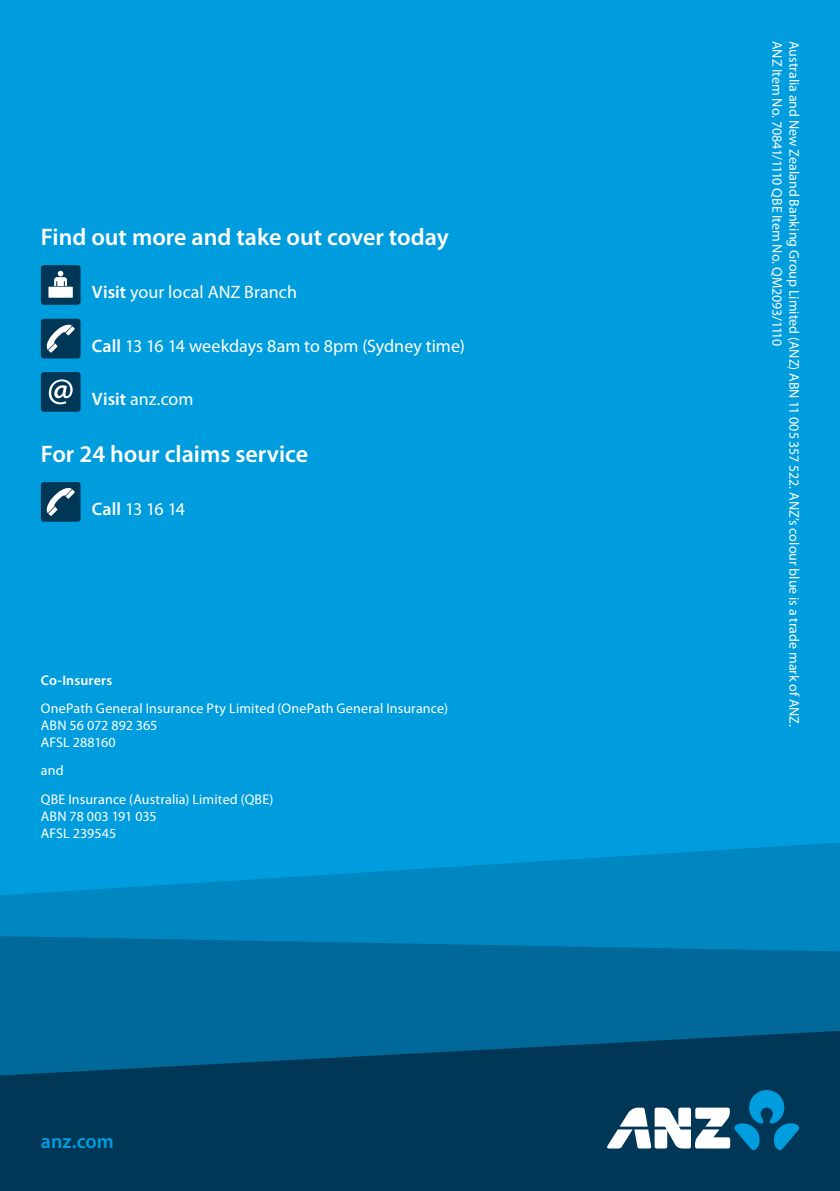
<style>
.page{position:relative;width:840px;height:1191px;background:#fff}
.page>*{position:absolute;margin:0;border:0;box-sizing:border-box;transform-origin:0 0}
.t1{font:600 24px "Myriad Pro";color:#fff}
.t2{font:600 20px "Myriad Pro";color:#009dde}
.t3{font:18px "Myriad Pro";color:#fff}
.t4{font:14px/17px "Myriad Pro";letter-spacing:.005em;color:#fff}
.t5{font:600 14px "Myriad Pro";letter-spacing:.015em;color:#fff}
.s1{font-weight:600}
</style>
<div class="page">
<div style="left:0;top:0;width:839px;height:1191px;background:#009dde"></div>
<svg style="left:0;top:842px;width:839px;height:94px;fill:#0086c1"></svg>
<svg style="left:0;top:936px;width:839px;height:94px;background:#006b9d"></svg>
<svg style="left:0;top:1030px;width:839px;height:161px;background:#003e61"></svg>
<svg style="left:606px;top:1090px;width:193px;height:60px;background:#457b97"></svg>
<div style="left:41px;top:265px;width:40px;height:40px;background:#003757;border-radius:3px"></div>
<svg style="left:54px;top:271px;width:13px;height:15px"></svg>
<div style="left:48px;top:287px;width:25px;height:11px;background:#fff"></div>
<div style="left:41px;top:319px;width:40px;height:39px;background:#003757;border-radius:3px"></div>
<svg style="left:46px;top:324px;width:29px;height:29px"></svg>
<div style="left:41px;top:482px;width:40px;height:40px;background:#003757;border-radius:3px"></div>
<svg style="left:46px;top:488px;width:29px;height:28px"></svg>
<div style="left:41px;top:372px;width:40px;height:40px;background:#003757;border-radius:3px"></div>
<svg style="left:49px;top:379px;width:24px;height:25px"></svg>
<h1 class="t1" style="left:41px;top:221px;width:409px">Find out more and take out cover today</h1>
<p class="t3" style="left:92px;top:281px;width:206px"><span class="s1">Visit</span> your local ANZ Branch</p>
<p class="t3" style="left:92px;top:334px;width:374px"><span class="s1">Call</span> 13 16 14 weekdays 8am to 8pm (Sydney time)</p>
<p class="t3" style="left:92px;top:388px;width:103px"><span class="s1">Visit</span> anz.com</p>
<h1 class="t1" style="left:41px;top:439px;width:269px">For 24 hour claims service</h1>
<p class="t3" style="left:92px;top:498px;width:95px"><span class="s1">Call</span> 13 16 14</p>
<p class="t5" style="left:41px;top:671px;width:73px">Co-Insurers</p>
<p class="t4" style="left:41px;top:699px;width:408px">OnePath General Insurance Pty Limited (OnePath General Insurance)<br>ABN 56 072 892 365<br>AFSL 288160</p>
<p class="t4" style="left:41px;top:756px;width:234px;line-height:28.4px">and<br>QBE Insurance (Australia) Limited (QBE)</p>
<p class="t4" style="left:41px;top:807px;width:117px">ABN 78 003 191 035<br>AFSL 239545</p>
<h2 class="t2" style="left:41px;top:1129px;width:74px">anz.com</h2>
<p class="t4" style="left:785px;top:41px;width:307px;rotate:90deg">ANZ Item No. 70841/1110 QBE Item No. QM2093/1110</p>
<p class="t4" style="left:802px;top:41px;width:688px;rotate:90deg">Australia and New Zealand Banking Group Limited (ANZ) ABN 11 005 357 522. ANZ’s colour blue is a trade mark of ANZ.</p>
</div>
